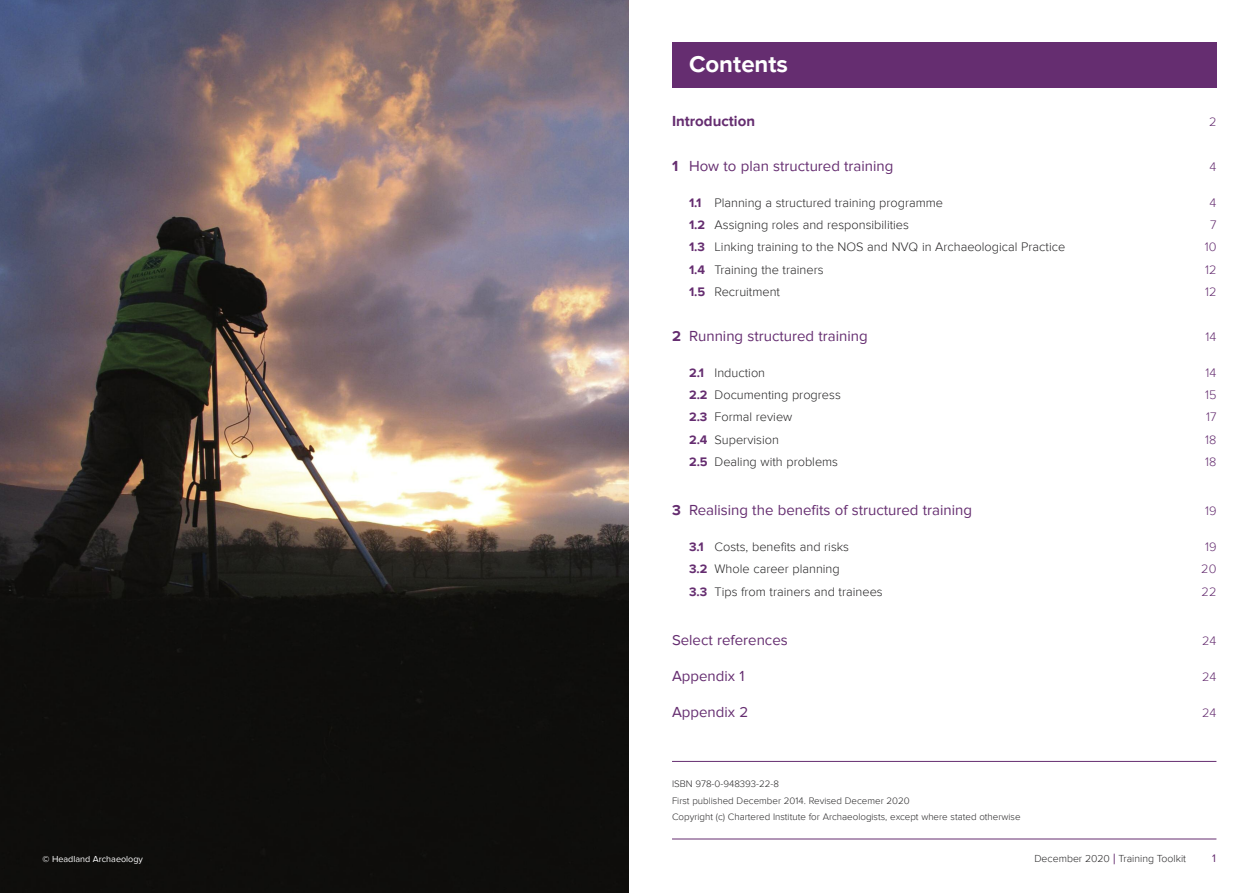
<style>
.page{position:relative;width:1259px;height:893px;background:#fff}
.page>*{position:absolute;margin:0;border:0;box-sizing:border-box;transform-origin:0 0}
.t1{font:700 24px "Proxima Nova";color:#fff}
.t2{font:15px "Proxima Nova";color:#652d70}
.t3{font:700 15px "Proxima Nova";color:#652d70}
.t4{font:300 12.75px "Proxima Nova";color:#272627}
.t5{font:300 12.75px "Proxima Nova";color:#652d70}
.t6{font:11.25px "Proxima Nova";color:#652d70}
.t7{font:300 10.5px "Proxima Nova";color:#272627}
.t8{font:300 9.75px/16.5px "Proxima Nova";color:#272627}
.t9{font:9px "Proxima Nova";color:#fff}
.s1{font-weight:700}
.s2{font-weight:700;color:#652d70}
.s3{font-weight:400;font-size:15px;color:#652d70}
</style>
<div class="page">
<div style="left:672px;top:43px;width:544px;height:45px;background:#652d70"></div>
<img style="left:0;top:0;width:629px;height:893px">
<hr style="left:672px;top:761px;width:544px;height:1px;background:#652d70">
<hr style="left:672px;top:839px;width:544px;height:1px;background:#652d70">
<p class="t9" style="left:43px;top:854px;width:102px"><span class="s1">©</span> Headland Archaeology</p>
<h1 class="t1" style="left:689px;top:50px;width:100px">Contents</h1>
<p class="t3" style="left:672px;top:112px;width:84px">Introduction</p>
<p class="t5" style="left:1209px;top:114px;width:9px">2</p>
<p class="t2" style="left:672px;top:157px;width:223px"><span class="s1">1</span> How to plan structured training</p>
<p class="t5" style="left:1209px;top:159px;width:8px">4</p>
<p class="t4" style="left:689px;top:195px;width:256px"><span class="s2">1.1</span> Planning a structured training programme</p>
<p class="t5" style="left:1209px;top:195px;width:8px">4</p>
<p class="t4" style="left:689px;top:217px;width:221px"><span class="s2">1.2</span> Assigning roles and responsibilities</p>
<p class="t5" style="left:1210px;top:217px;width:8px">7</p>
<p class="t4" style="left:689px;top:240px;width:378px"><span class="s2">1.3</span> Linking training to the NOS and NVQ in Archaeological Practice</p>
<p class="t5" style="left:1204px;top:240px;width:13px">10</p>
<p class="t4" style="left:689px;top:262px;width:136px"><span class="s2">1.4</span> Training the trainers</p>
<p class="t5" style="left:1205px;top:262px;width:13px">12</p>
<p class="t4" style="left:689px;top:284px;width:93px"><span class="s2">1.5</span> Recruitment</p>
<p class="t5" style="left:1205px;top:284px;width:13px">12</p>
<p class="t2" style="left:672px;top:327px;width:197px"><span class="s1">2</span> Running structured training</p>
<p class="t5" style="left:1205px;top:329px;width:12px">14</p>
<p class="t4" style="left:689px;top:365px;width:78px"><span class="s2">2.1</span> Induction</p>
<p class="t5" style="left:1205px;top:365px;width:12px">14</p>
<p class="t4" style="left:689px;top:387px;width:153px"><span class="s2">2.2</span> Documenting progress</p>
<p class="t5" style="left:1205px;top:387px;width:13px">15</p>
<p class="t4" style="left:689px;top:410px;width:105px"><span class="s2">2.3</span> Formal review</p>
<p class="t5" style="left:1206px;top:410px;width:12px">17</p>
<p class="t4" style="left:689px;top:432px;width:91px"><span class="s2">2.4</span> Supervision</p>
<p class="t5" style="left:1205px;top:432px;width:13px">18</p>
<p class="t4" style="left:689px;top:454px;width:151px"><span class="s2">2.5</span> Dealing with problems</p>
<p class="t5" style="left:1205px;top:454px;width:13px">18</p>
<p class="t2" style="left:672px;top:501px;width:301px"><span class="s1">3</span> Realising the benefits of structured training</p>
<p class="t5" style="left:1205px;top:503px;width:13px">19</p>
<p class="t4" style="left:689px;top:539px;width:162px"><span class="s2">3.1</span> Costs, benefits and risks</p>
<p class="t5" style="left:1205px;top:539px;width:13px">19</p>
<p class="t4" style="left:689px;top:562px;width:152px"><span class="s2">3.2</span> Whole career planning</p>
<p class="t5" style="left:1201px;top:562px;width:17px">20</p>
<p class="t4" style="left:689px;top:584px;width:195px"><span class="s2">3.3</span> Tips from trainers and trainees</p>
<p class="t5" style="left:1201px;top:584px;width:16px">22</p>
<p class="t2" style="left:672px;top:631px;width:117px">Select references</p>
<p class="t5" style="left:1202px;top:633px;width:16px">24</p>
<p class="t2" style="left:672px;top:667px;width:74px">Appendix 1</p>
<p class="t5" style="left:1202px;top:669px;width:16px">24</p>
<p class="t2" style="left:672px;top:703px;width:78px">Appendix 2</p>
<p class="t5" style="left:1202px;top:705px;width:16px">24</p>
<p class="t8" style="left:672px;top:776px;width:350px">ISBN 978-0-948393-22-8<br>First published December 2014. Revised Decemer 2020<br>Copyright (c) Chartered Institute for Archaeologists, except where stated otherwise</p>
<p class="t7" style="left:1034px;top:853px;width:153px">December 2020 <span class="s3">|</span> Training Toolkit</p>
<p class="t6" style="left:1212px;top:852px;width:5px">1</p>
</div>
